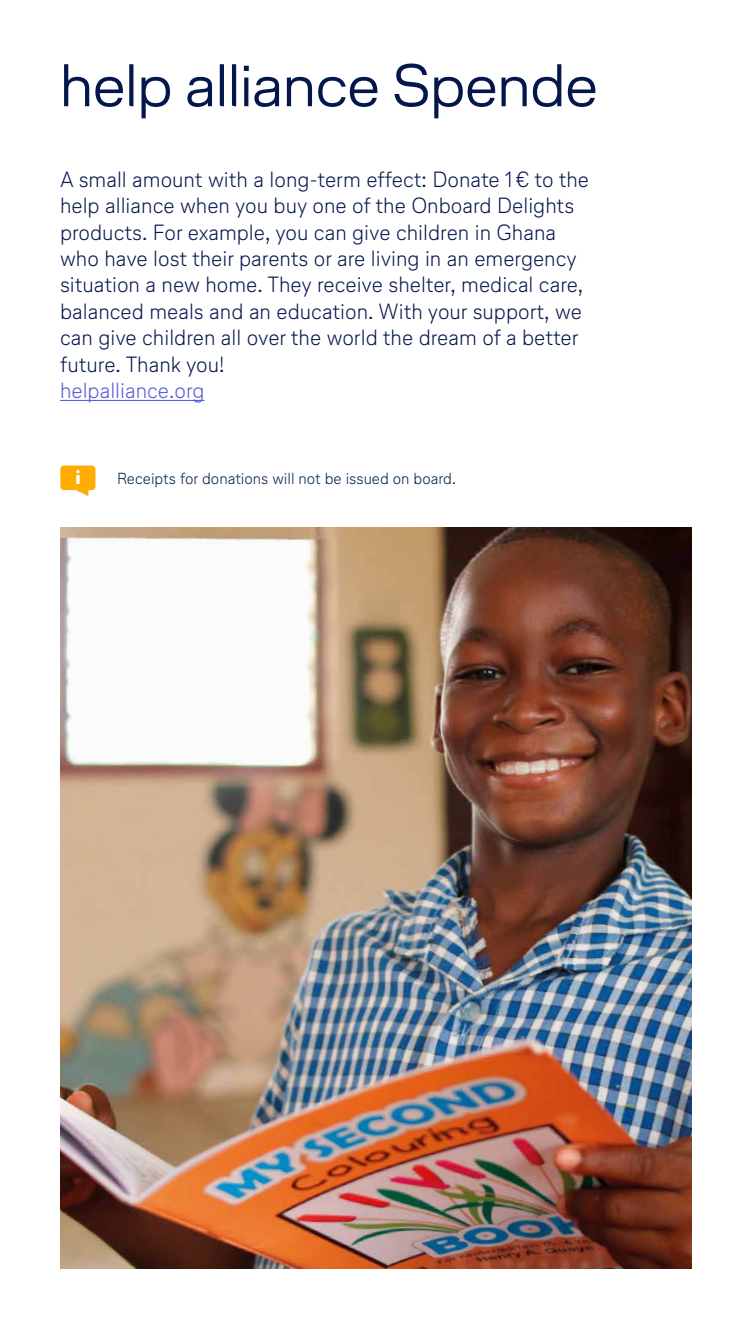
<style>
.page{position:relative;width:752px;height:1334px;background:#fff}
.page>*{position:absolute;margin:0;border:0;box-sizing:border-box;transform-origin:0 0}
.t1{font:300 60px "Lufthansa Head";color:#05164d}
.t2{font:300 22px/26.4px "Lufthansa Text";color:#05164d}
.t3{font:300 22px "Lufthansa Text";color:#4f5cd6}
.t4{font:300 16px "Lufthansa Text";color:#001f47}
</style>
<div class="page">
<hr style="left:60px;top:400px;width:144px;height:1px;background:#4f5cd6">
<svg style="left:60px;top:465px;width:35px;height:31px"></svg>
<img style="left:61px;top:528px;width:630px;height:740px">
<h1 class="t1" style="left:60px;top:44px;width:539px">help alliance Spende</h1>
<p class="t2" style="left:60px;top:165px;width:530px">A small amount with a long-term effect: Donate 1€ to the help alliance when you buy one of the Onboard Delights products. For example, you can give children in Ghana who have lost their parents or are living in an emergency situation a new home. They receive shelter, medical care, balanced meals and an education. With your support, we can give children all over the world the dream of a better future. Thank you!</p>
<p class="t3" style="left:60px;top:375px;width:146px">helpalliance.org</p>
<p class="t4" style="left:117px;top:468px;width:340px">Receipts for donations will not be issued on board.</p>
</div>
